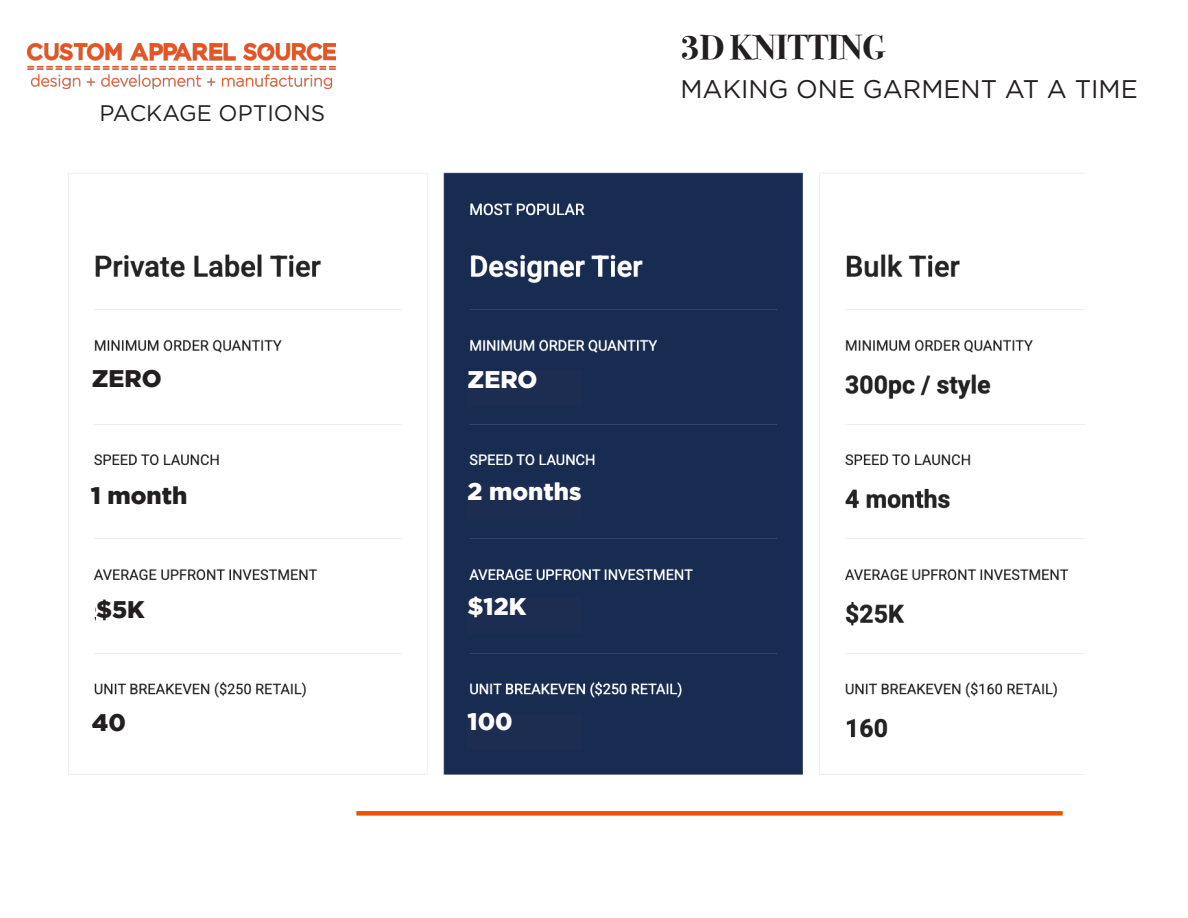
<style>
.page{position:relative;width:1188px;height:918px;background:#fff}
.page>*{position:absolute;margin:0;border:0;box-sizing:border-box;transform-origin:0 0}
.t1{font:700 34.5px "Bodoni Svty Two ITCTT";color:#231f20}
.t2{font:25.5px "Gotham";color:#231f20}
.t3{font:900 24px "Gotham";color:#fff}
.t4{font:900 24px "Gotham";color:#231f20}
.t5{font:22.5px "Gotham";color:#231f20}
</style>
<div class="page">
<img style="left:27px;top:43px;width:308px;height:46px">
<div style="left:356px;top:811px;width:707px;height:5px;background:#ed5200"></div>
<img style="left:68px;top:172px;width:1016px;height:603px">
<div style="left:91px;top:486px;width:114px;height:37px;background:#fff"></div>
<div style="left:96px;top:600px;width:115px;height:37px;background:#fff"></div>
<div style="left:92px;top:369px;width:114px;height:37px;background:#fff"></div>
<div style="left:92px;top:714px;width:114px;height:37px;background:#fff"></div>
<div style="left:468px;top:597px;width:114px;height:37px;background:#1d2d51"></div>
<div style="left:468px;top:713px;width:114px;height:37px;background:#1d2d51"></div>
<div style="left:468px;top:483px;width:114px;height:36px;background:#1d2d51"></div>
<div style="left:468px;top:370px;width:114px;height:37px;background:#1d2d51"></div>
<h1 class="t1" style="left:680px;top:19px;width:207px">3D KNITTING</h1>
<p class="t2" style="left:680px;top:72px;width:459px">MAKING ONE GARMENT AT A TIME</p>
<p class="t5" style="left:99px;top:98px;width:227px">PACKAGE OPTIONS</p>
<p class="t4" style="left:92px;top:365px;width:71px">ZERO</p>
<p class="t3" style="left:468px;top:366px;width:71px">ZERO</p>
<p class="t4" style="left:91px;top:481px;width:98px">1 month</p>
<p class="t3" style="left:468px;top:478px;width:115px">2 months</p>
<p class="t4" style="left:96px;top:596px;width:50px">$5K</p>
<p class="t3" style="left:468px;top:592px;width:60px">$12K</p>
<p class="t4" style="left:92px;top:709px;width:36px">40</p>
<p class="t3" style="left:468px;top:708px;width:47px">100</p>
</div>
